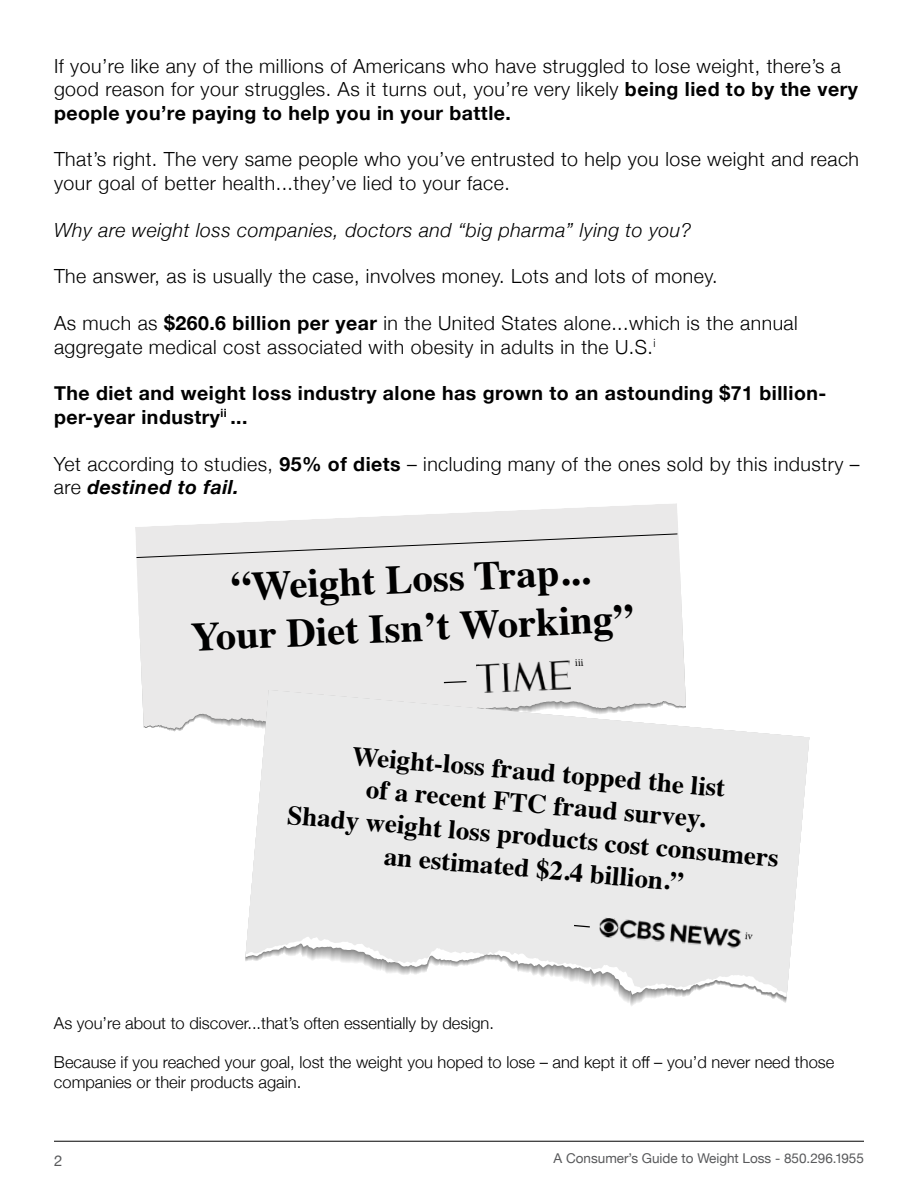
<style>
.page{position:relative;width:918px;height:1188px;background:#fff}
.page>*{position:absolute;margin:0;border:0;box-sizing:border-box;transform-origin:0 0}
.t1{font:700 40.65px/48.6px "Times";color:#000;text-align:center}
.t2{font:700 27px/32.4px "Times";color:#000;text-align:center}
.t3{font:300 19.5px/23.4px "Helvetica Neue";letter-spacing:.025em;color:#000}
.t4{font:700 19.5px/23.4px "Helvetica Neue";letter-spacing:.025em;color:#000}
.t5{font:italic 300 19.5px "Helvetica Neue";letter-spacing:.025em;color:#000}
.t6{font:300 16.5px/19.8px "Helvetica Neue";color:#000}
.t7{font:15px "Helvetica Neue";color:#58595b}
.t8{font:13.5px "Helvetica Neue";color:#58595b}
.s1{font-weight:700}
.s2{font-weight:700;font-style:italic}
</style>
<div class="page">
<svg style="left:149px;top:503px;width:535px;height:148px;fill:#eae9e9"></svg>
<div style="left:135px;top:527px;width:230px;height:124px;background:#eae9e9"></div>
<svg style="left:135px;top:533px;width:543px;height:25px;background:#e0dfdf"></svg>
<svg style="left:245px;top:726px;width:564px;height:280px;fill:#eaeaea"></svg>
<svg style="left:574px;top:925px;width:16px;height:3px"></svg>
<img style="left:599px;top:917px;width:143px;height:32px">
<hr style="left:54px;top:1141px;width:810px;height:1px;background:#000">
<svg style="left:140px;top:651px;width:546px;height:79px;background:#e5e4e4"></svg>
<svg style="left:745px;top:932px;width:8px;height:7px"></svg>
<p class="t3" style="left:54px;top:55px;width:806px">If you’re like any of the millions of Americans who have struggled to lose weight, there’s a good reason for your struggles. As it turns out, you’re very likely <span class="s1">being lied to by the very people you’re paying to help you in your battle.</span></p>
<p class="t3" style="left:54px;top:149px;width:807px">That’s right. The very same people who you’ve entrusted to help you lose weight and reach your goal of better health...they’ve lied to your face.</p>
<p class="t5" style="left:54px;top:222px;width:639px">Why are weight loss companies, doctors and “big pharma” lying to you?</p>
<p class="t3" style="left:54px;top:266px;width:665px">The answer, as is usually the case, involves money. Lots and lots of money.</p>
<p class="t3" style="left:54px;top:313px;width:745px">As much as <span class="s1">$260.6 billion per year</span> in the United States alone...which is the annual aggregate medical cost associated with obesity in adults in the U.S.<sup>i</sup></p>
<p class="t4" style="left:54px;top:383px;width:774px">The diet and weight loss industry alone has grown to an astounding $71 billion&shy;per-year industry<sup>ii</sup> ...</p>
<p class="t3" style="left:54px;top:453px;width:807px">Yet according to studies, <span class="s1">95% of diets</span> – including many of the ones sold by this industry – are <span class="s2">destined to fail.</span></p>
<h1 class="t1" style="left:188px;top:570px;width:444px;rotate:-3deg">“Weight Loss Trap...<br>Your Diet Isn’t Working”</h1>
<h2 class="t2" style="left:295px;top:736px;width:494px;rotate:5deg">Weight-loss fraud topped the list<br>of a recent FTC fraud survey.<br>Shady weight loss products cost consumers an estimated $2.4 billion.”</h2>
<p class="t6" style="left:54px;top:1014px;width:442px">As you’re about to discover...that’s often essentially by design.</p>
<p class="t6" style="left:54px;top:1051px;width:782px">Because if you reached your goal, lost the weight you hoped to lose – and kept it off – you’d never need those companies or their products again.</p>
<p class="t7" style="left:54px;top:1152px;width:10px">2</p>
<p class="t8" style="left:554px;top:1153px;width:312px">A Consumer’s Guide to Weight Loss - 850.296.1955</p>
</div>
